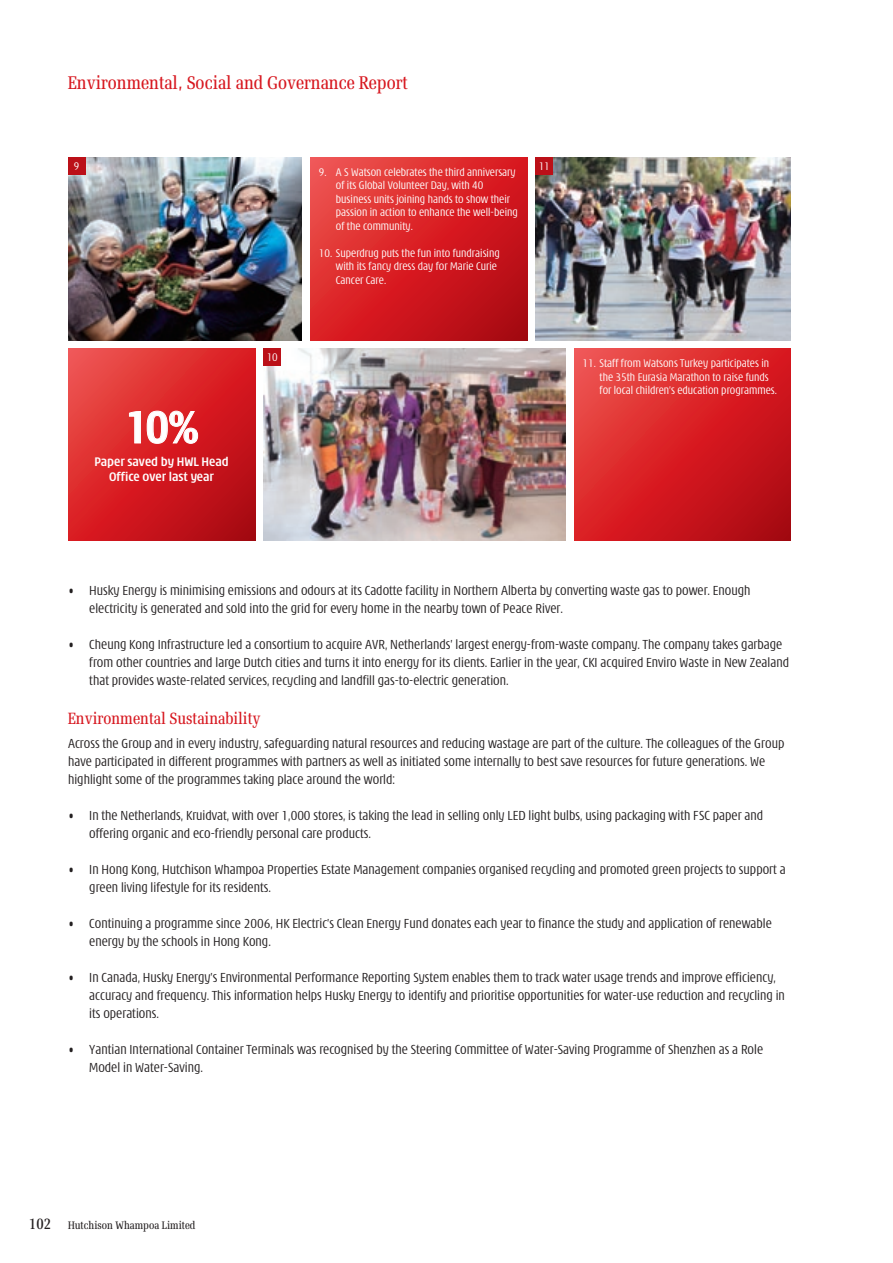
<style>
.page{position:relative;width:893px;height:1263px;background:#fff}
.page>*{position:absolute;margin:0;border:0;box-sizing:border-box;transform-origin:0 0}
.t1{font:700 condensed 49.5px "Modena";color:#fff}
.t2{font:20.25px "Verona";color:#d7171f}
.t3{font:18px "Verona";color:#d7171f}
.t4{font:300 condensed 14.25px/18px "Modena";color:#231f20}
.t5{font:700 condensed 13.5px/15px "Modena";color:#fff;text-align:center}
.t6{font:300 condensed 12px/13.5px "Modena";color:#fff}
.t7{font:12px "Verona";color:#231f20}
.s1{font-size:16.5px}
</style>
<div class="page">
<img style="left:264px;top:349px;width:302px;height:191px">
<img style="left:68px;top:157px;width:234px;height:183px">
<img style="left:536px;top:157px;width:255px;height:183px">
<svg style="left:68px;top:349px;width:187px;height:191px;background:#d42327"></svg>
<svg style="left:574px;top:349px;width:217px;height:191px;background:#d42327"></svg>
<svg style="left:310px;top:157px;width:217px;height:183px;background:#d42327"></svg>
<div style="left:68px;top:157px;width:17px;height:17px;background:#bb1018"></div>
<div style="left:264px;top:349px;width:17px;height:17px;background:#bb1018"></div>
<div style="left:536px;top:157px;width:17px;height:17px;background:#bb1018"></div>
<svg style="left:129px;top:410px;width:69px;height:34px;background:#e14b4f"></svg>
<h2 class="t2" style="left:68px;top:73px;width:341px">Environmental, Social and Governance Report</h2>
<p class="t6" style="left:74px;top:160px;width:7px">9</p>
<p class="t6" style="left:336px;top:165px;width:183px;text-indent:-17px">9. A S Watson celebrates the third anniversary of its Global Volunteer Day, with 40 business units joining hands to show their passion in action to enhance the well-being of the community.</p>
<p class="t6" style="left:336px;top:246px;width:165px;text-indent:-17px">10. Superdrug puts the fun into fundraising with its fancy dress day for Marie Curie<br>Cancer Care.</p>
<p class="t6" style="left:539px;top:160px;width:13px">11</p>
<h1 class="t1" style="left:125px;top:404px;width:74px">10%</h1>
<p class="t5" style="left:94px;top:455px;width:136px">Paper saved by HWL Head<br>Office over last year</p>
<p class="t6" style="left:267px;top:351px;width:13px">10</p>
<p class="t6" style="left:600px;top:357px;width:179px;text-indent:-17px">11. Staff from Watsons Turkey participates in the 35th Eurasia Marathon to raise funds for local children’s education programmes.</p>
<p class="t4" style="left:89px;top:582px;width:663px;text-indent:-21px">• Husky Energy is minimising emissions and odours at its Cadotte facility in Northern Alberta by converting waste gas to power. Enough electricity is generated and sold into the grid for every home in the nearby town of Peace River.</p>
<p class="t4" style="left:89px;top:636px;width:701px;text-indent:-21px">• Cheung Kong Infrastructure led a consortium to acquire AVR, Netherlands’ largest energy-from-waste company. The company takes garbage from other countries and large Dutch cities and turns it into energy for its clients. Earlier in the year, CKI acquired Enviro Waste in New Zealand that provides waste-related services, recycling and landfill gas-to-electric generation.</p>
<p class="t3" style="left:68px;top:710px;width:194px">Environmental Sustainability</p>
<p class="t4" style="left:68px;top:735px;width:718px">Across the Group and in every industry, safeguarding natural resources and reducing wastage are part of the culture. The colleagues of the Group have participated in different programmes with partners as well as initiated some internally to best save resources for future generations. We highlight some of the programmes taking place around the world:</p>
<p class="t4" style="left:89px;top:807px;width:675px;text-indent:-21px">• In the Netherlands, Kruidvat, with over 1,000 stores, is taking the lead in selling only LED light bulbs, using packaging with FSC paper and offering organic and eco-friendly personal care products.</p>
<p class="t4" style="left:89px;top:861px;width:698px;text-indent:-21px">• In Hong Kong, Hutchison Whampoa Properties Estate Management companies organised recycling and promoted green projects to support a green living lifestyle for its residents.</p>
<p class="t4" style="left:89px;top:915px;width:684px;text-indent:-21px">• Continuing a programme since 2006, HK Electric’s Clean Energy Fund donates each year to finance the study and application of renewable energy by the schools in Hong Kong.</p>
<p class="t4" style="left:89px;top:969px;width:697px;text-indent:-21px">• In Canada, Husky Energy’s Environmental Performance Reporting System enables them to track water usage trends and improve efficiency, accuracy and frequency. This information helps Husky Energy to identify and prioritise opportunities for water-use reduction and recycling in its operations.</p>
<p class="t4" style="left:89px;top:1040px;width:675px;text-indent:-21px">• Yantian International Container Terminals was recognised by the Steering Committee of Water-Saving Programme of Shenzhen as a Role<br>Model in Water-Saving.</p>
<p class="t7" style="left:29px;top:1219px;width:168px"><span class="s1">102</span> Hutchison Whampoa Limited</p>
</div>
